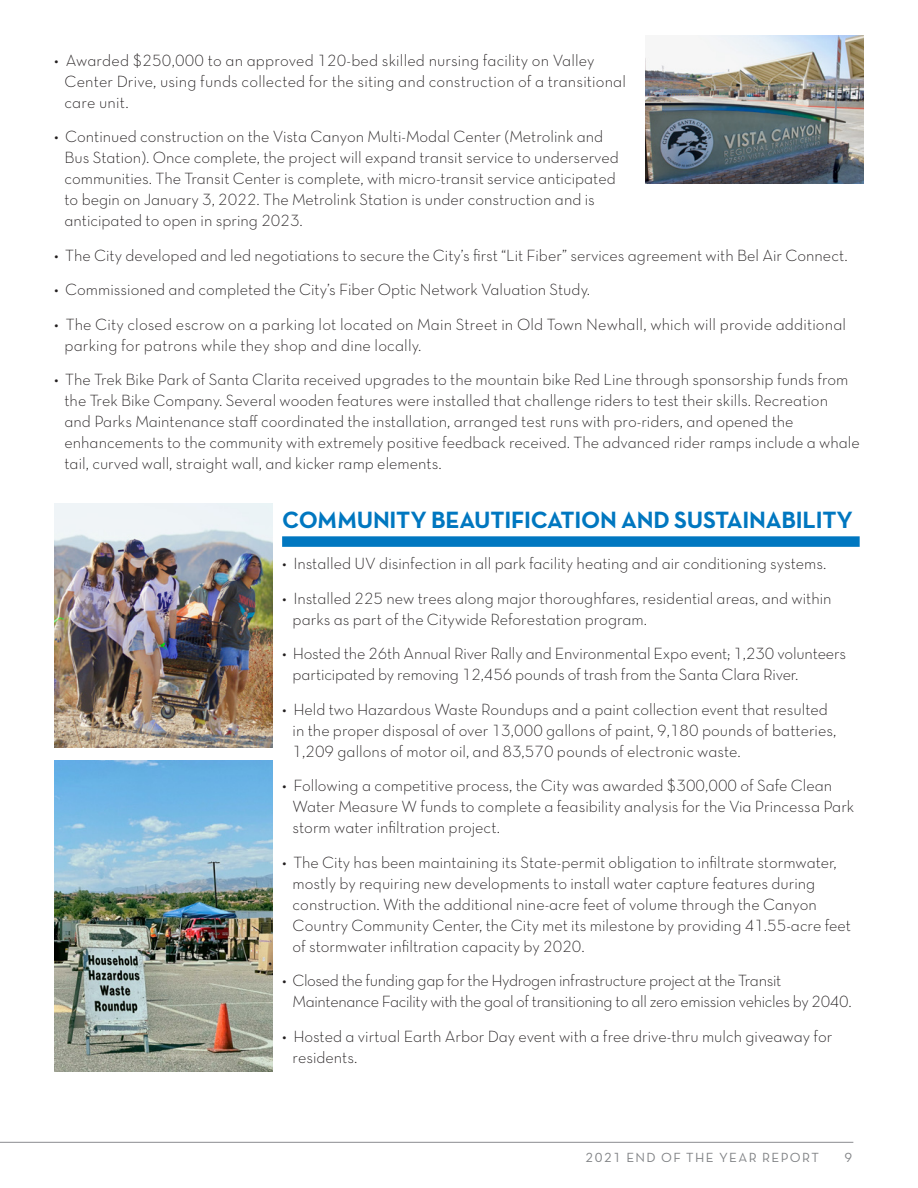
<style>
.page{position:relative;width:918px;height:1188px;background:#fff}
.page>*{position:absolute;margin:0;border:0;box-sizing:border-box;transform-origin:0 0}
.t1{font:24px "Neutra Text TF Bold Alt";letter-spacing:-.01em;color:#0077c0}
.Body_Text{font:16.5px/21px "Neutra Text TF Light Alt";color:#231f20}
.Body_Text-2{font:16.5px/21px "Neutra Text TF Light Alt";letter-spacing:-.02em;color:#231f20}
.t2{font:13.5px "Neutra Text TF Book Alt";letter-spacing:.1em;color:#808285}
</style>
<div class="page">
<hr style="left:0;top:1142px;width:853px;height:1px;background:#8a8c8f">
<img style="left:646px;top:36px;width:218px;height:148px">
<img style="left:54px;top:503px;width:218px;height:244px">
<img style="left:54px;top:760px;width:218px;height:312px">
<div style="left:282px;top:536px;width:578px;height:11px;background:#0077c0"></div>
<p class="Body_Text" style="left:64px;top:49px;width:563px;text-indent:-10px">• Awarded $250,000 to an approved 120-bed skilled nursing facility on Valley<br>Center Drive, using funds collected for the siting and construction of a transitional care unit.</p>
<p class="Body_Text" style="left:64px;top:126px;width:556px;text-indent:-10px">• Continued construction on the Vista Canyon Multi-Modal Center (Metrolink and Bus Station). Once complete, the project will expand transit service to underserved communities. The Transit Center is complete, with micro-transit service anticipated to begin on January 3, 2022. The Metrolink Station is under construction and is anticipated to open in spring 2023.</p>
<p class="Body_Text" style="left:54px;top:244px;width:795px">• The City developed and led negotiations to secure the City’s first “Lit Fiber” services agreement with Bel Air Connect.</p>
<p class="Body_Text" style="left:54px;top:279px;width:538px">• Commissioned and completed the City’s Fiber Optic Network Valuation Study.</p>
<p class="Body_Text" style="left:64px;top:313px;width:783px;text-indent:-10px">• The City closed escrow on a parking lot located on Main Street in Old Town Newhall, which will provide additional parking for patrons while they shop and dine locally.</p>
<p class="Body_Text" style="left:64px;top:369px;width:797px;text-indent:-10px">• The Trek Bike Park of Santa Clarita received upgrades to the mountain bike Red Line through sponsorship funds from the Trek Bike Company. Several wooden features were installed that challenge riders to test their skills. Recreation<br>and Parks Maintenance staff coordinated the installation, arranged test runs with pro-riders, and opened the enhancements to the community with extremely positive feedback received. The advanced rider ramps include a whale tail, curved wall, straight wall, and kicker ramp elements.</p>
<p class="t1" style="left:282px;top:505px;width:572px">COMMUNITY BEAUTIFICATION AND SUSTAINABILITY</p>
<p class="Body_Text" style="left:282px;top:553px;width:546px">• Installed UV disinfection in all park facility heating and air conditioning systems.</p>
<p class="Body_Text" style="left:293px;top:587px;width:541px;text-indent:-10px">• Installed 225 new trees along major thoroughfares, residential areas, and within parks as part of the Citywide Reforestation program.</p>
<p class="Body_Text" style="left:293px;top:643px;width:555px;text-indent:-10px">• Hosted the 26th Annual River Rally and Environmental Expo event; 1,230 volunteers participated by removing 12,456 pounds of trash from the Santa Clara River.</p>
<p class="Body_Text" style="left:293px;top:698px;width:545px;text-indent:-10px">• Held two Hazardous Waste Roundups and a paint collection event that resulted in the proper disposal of over 13,000 gallons of paint, 9,180 pounds of batteries,<br>1,209 gallons of motor oil, and 83,570 pounds of electronic waste.</p>
<p class="Body_Text" style="left:293px;top:775px;width:563px;text-indent:-10px">• Following a competitive process, the City was awarded $300,000 of Safe Clean<br>Water Measure W funds to complete a feasibility analysis for the Via Princessa Park storm water infiltration project.</p>
<p class="Body_Text" style="left:293px;top:851px;width:560px;text-indent:-10px">• The City has been maintaining its State-permit obligation to infiltrate stormwater, mostly by requiring new developments to install water capture features during construction. With the additional nine-acre feet of volume through the Canyon Country Community Center, the City met its milestone by providing 41.55-acre feet of stormwater infiltration capacity by 2020.</p>
<p class="Body_Text-2" style="left:293px;top:970px;width:561px;text-indent:-10px">• Closed the funding gap for the Hydrogen infrastructure project at the Transit<br>Maintenance Facility with the goal of transitioning to all zero emission vehicles by 2040.</p>
<p class="Body_Text" style="left:293px;top:1025px;width:541px;text-indent:-10px">• Hosted a virtual Earth Arbor Day event with a free drive-thru mulch giveaway for residents.</p>
<p class="t2" style="left:586px;top:1149px;width:235px">2021 END OF THE YEAR REPORT</p>
<p class="t2" style="left:845px;top:1149px;width:9px">9</p>
</div>
